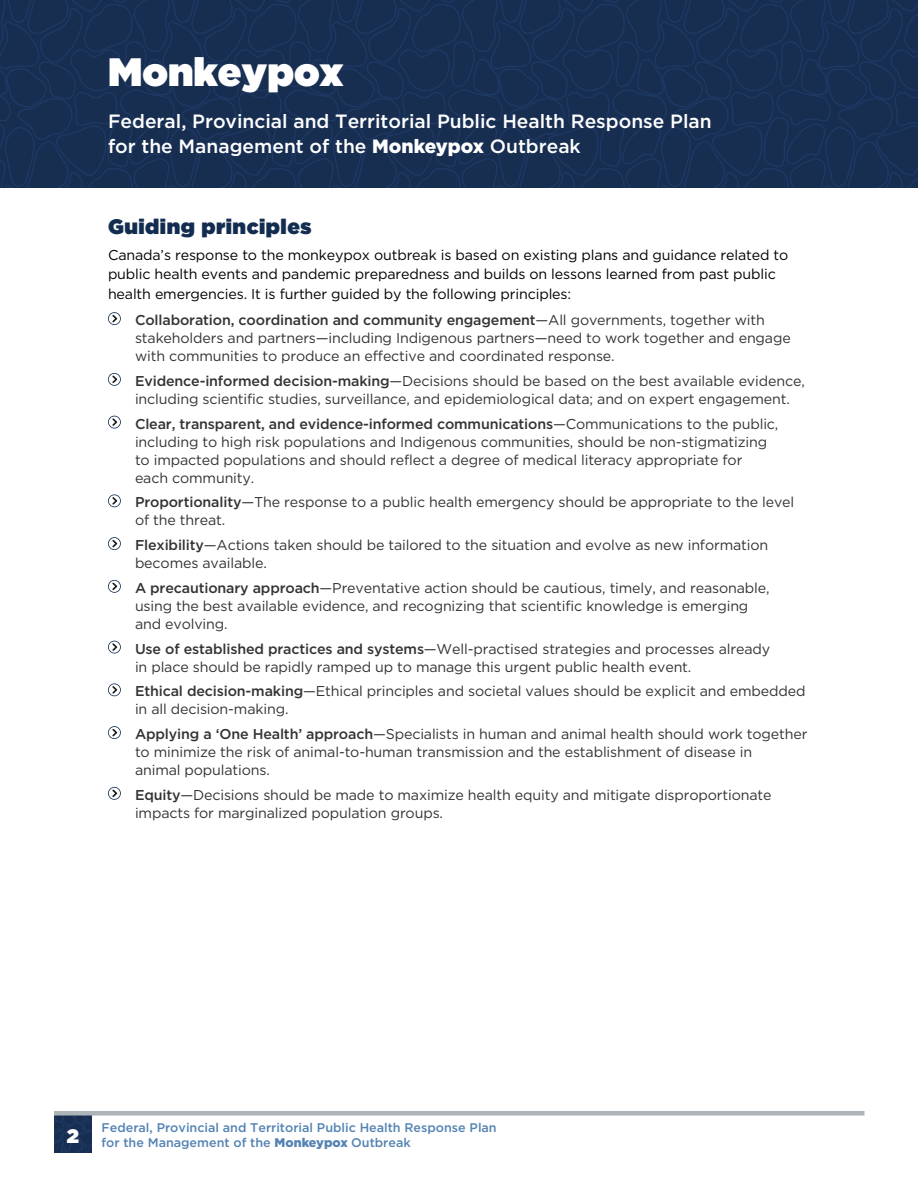
<style>
.page{position:relative;width:918px;height:1188px;background:#fff}
.page>*{position:absolute;margin:0;border:0;box-sizing:border-box;transform-origin:0 0}
.t1{font:900 39.6px "Gotham HTF";color:#fff}
.t2{font:900 21px "Gotham HTF";letter-spacing:.025em;color:#132d50}
.t3{font:500 19.2px/25.2px "Gotham HTF";color:#fff}
.Bullets{font:14.25px/18px "Gotham HTF";letter-spacing:-.01em;color:#333}
.Body_Before{font:14.25px/19.5px "Gotham HTF";letter-spacing:-.01em;color:#000}
.t4{font:500 12.6px/14.4px "Gotham HTF";color:#5483b3}
.s1{font-weight:900}
.s2{font-weight:500}
</style>
<div class="page">
<svg style="left:54px;top:1116px;width:38px;height:37px"></svg>
<div style="left:54px;top:1111px;width:810px;height:5px;background:#acb3b9"></div>
<svg style="left:0;top:0;width:918px;height:188px;background:#182f53"></svg>
<svg style="left:108px;top:312px;width:13px;height:13px"></svg>
<svg style="left:108px;top:373px;width:13px;height:13px"></svg>
<svg style="left:108px;top:416px;width:13px;height:13px"></svg>
<svg style="left:108px;top:494px;width:13px;height:13px"></svg>
<svg style="left:108px;top:537px;width:13px;height:13px"></svg>
<svg style="left:108px;top:580px;width:13px;height:13px"></svg>
<svg style="left:108px;top:641px;width:13px;height:13px"></svg>
<svg style="left:108px;top:683px;width:13px;height:13px"></svg>
<svg style="left:108px;top:726px;width:13px;height:13px"></svg>
<svg style="left:108px;top:787px;width:13px;height:13px"></svg>
<h1 class="t1" style="left:108px;top:49px;width:237px">Monkeypox</h1>
<h3 class="t3" style="left:108px;top:108px;width:605px">Federal, Provincial and Territorial Public Health Response Plan for the Management of the <span class="s1">Monkeypox</span> Outbreak</h3>
<h1 class="t2" style="left:108px;top:214px;width:205px">Guiding principles</h1>
<p class="Body_Before" style="left:108px;top:245px;width:682px">Canada’s response to the monkeypox outbreak is based on existing plans and guidance related to public health events and pandemic preparedness and builds on lessons learned from past public health emergencies. It is further guided by the following principles:</p>
<p class="Bullets" style="left:135px;top:311px;width:657px"><span class="s2">Collaboration, coordination and community engagement</span>—All governments, together with stakeholders and partners—including Indigenous partners—need to work together and engage with communities to produce an effective and coordinated response.</p>
<p class="Bullets" style="left:135px;top:372px;width:671px"><span class="s2">Evidence-informed decision-making</span>—Decisions should be based on the best available evidence, including scientific studies, surveillance, and epidemiological data; and on expert engagement.</p>
<p class="Bullets" style="left:135px;top:414px;width:645px"><span class="s2">Clear, transparent, and evidence-informed communications</span>—Communications to the public, including to high risk populations and Indigenous communities, should be non-stigmatizing to impacted populations and should reflect a degree of medical literacy appropriate for each community.</p>
<p class="Bullets" style="left:135px;top:493px;width:661px"><span class="s2">Proportionality</span>—The response to a public health emergency should be appropriate to the level of the threat.</p>
<p class="Bullets" style="left:135px;top:536px;width:635px"><span class="s2">Flexibility</span>—Actions taken should be tailored to the situation and evolve as new information becomes available.</p>
<p class="Bullets" style="left:135px;top:579px;width:636px"><span class="s2">A precautionary approach</span>—Preventative action should be cautious, timely, and reasonable, using the best available evidence, and recognizing that scientific knowledge is emerging and evolving.</p>
<p class="Bullets" style="left:135px;top:639px;width:637px"><span class="s2">Use of established practices and systems</span>—Well-practised strategies and processes already in place should be rapidly ramped up to manage this urgent public health event.</p>
<p class="Bullets" style="left:135px;top:682px;width:672px"><span class="s2">Ethical decision-making</span>—Ethical principles and societal values should be explicit and embedded in all decision-making.</p>
<p class="Bullets" style="left:135px;top:725px;width:674px"><span class="s2">Applying a ‘One Health’ approach</span>—Specialists in human and animal health should work together to minimize the risk of animal-to-human transmission and the establishment of disease in<br>animal populations.</p>
<p class="Bullets" style="left:135px;top:786px;width:638px"><span class="s2">Equity</span>—Decisions should be made to maximize health equity and mitigate disproportionate impacts for marginalized population groups.</p>
<p class="t4" style="left:67px;top:1120px;width:431px;text-indent:35px">Federal, Provincial and Territorial Public Health Response Plan<br><sup>2</sup> for the Management of the <span class="s1">Monkeypox</span> Outbreak</p>
</div>
